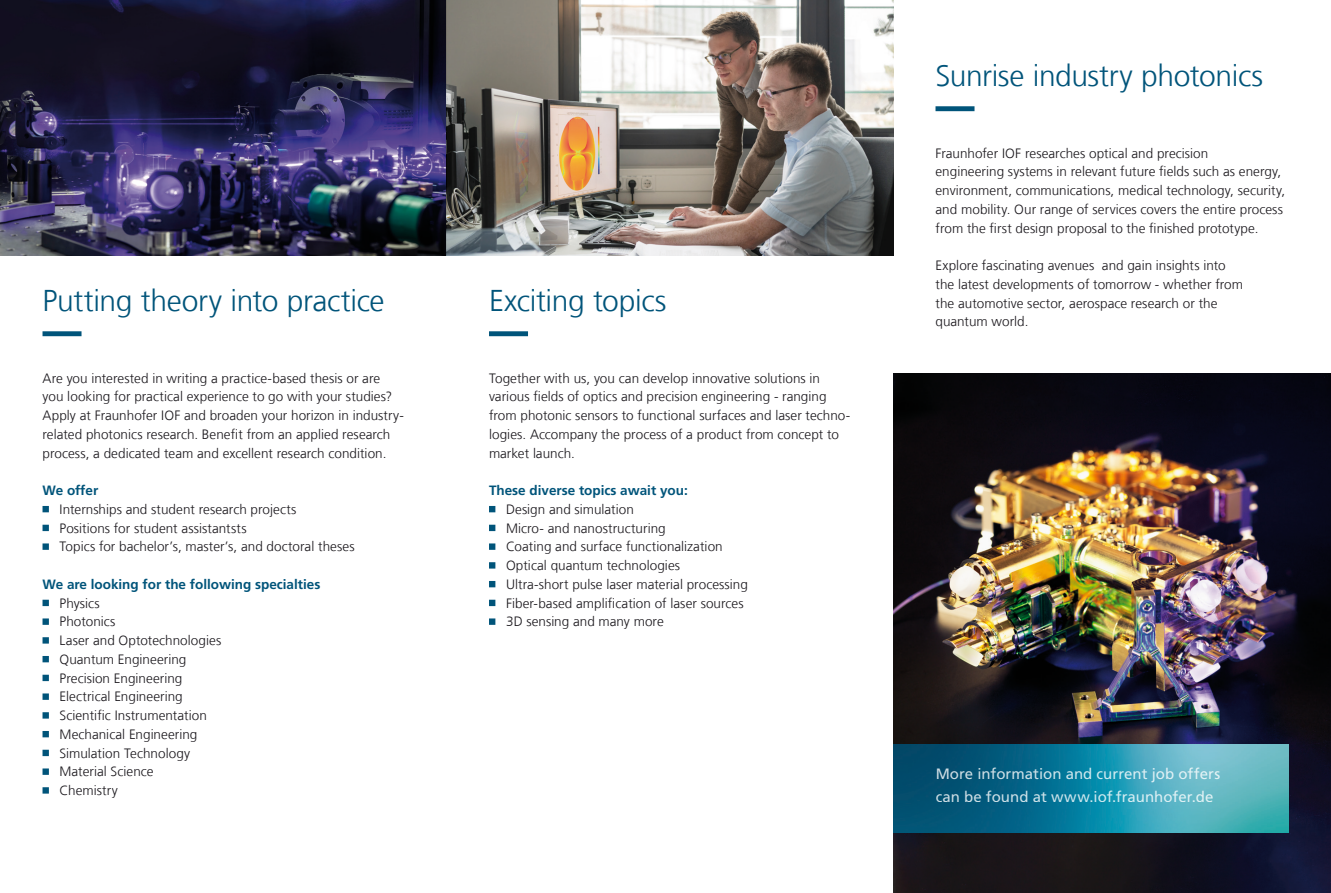
<style>
.page{position:relative;width:1331px;height:893px;background:#fff}
.page>*{position:absolute;margin:0;border:0;box-sizing:border-box;transform-origin:0 0}
.Ueberschrift_20_24_b{font:300 30px "Frutiger LT Com";letter-spacing:-.01em;color:#00547a}
.t1{font:15px/22.5px "Frutiger LT Com";color:#fff}
.Fliesstext_9_12_5_sc{font:300 13.5px/18.8px "Frutiger LT Com";letter-spacing:.005em;color:#1a171c}
.Aufzaehlung_9_12_5_s{font:300 13.5px "Frutiger LT Com";letter-spacing:.005em;color:#1a171c}
._06_Fließtext{font:700 13.5px "Frutiger LT Com";color:#00547a}
</style>
<div class="page">
<img style="left:893px;top:374px;width:438px;height:519px">
<img style="left:0;top:0;width:893px;height:255px">
<img style="left:893px;top:744px;width:395px;height:89px">
<svg style="left:43px;top:331px;width:39px;height:5px"></svg>
<svg style="left:43px;top:506px;width:6px;height:6px"></svg>
<svg style="left:43px;top:525px;width:6px;height:6px"></svg>
<svg style="left:43px;top:543px;width:6px;height:7px"></svg>
<svg style="left:43px;top:600px;width:6px;height:6px"></svg>
<svg style="left:43px;top:618px;width:6px;height:7px"></svg>
<svg style="left:43px;top:637px;width:6px;height:7px"></svg>
<svg style="left:43px;top:656px;width:6px;height:6px"></svg>
<svg style="left:43px;top:675px;width:6px;height:6px"></svg>
<svg style="left:43px;top:693px;width:6px;height:7px"></svg>
<svg style="left:43px;top:712px;width:6px;height:7px"></svg>
<svg style="left:43px;top:731px;width:6px;height:6px"></svg>
<svg style="left:43px;top:750px;width:6px;height:6px"></svg>
<svg style="left:43px;top:768px;width:6px;height:7px"></svg>
<svg style="left:43px;top:787px;width:6px;height:7px"></svg>
<svg style="left:489px;top:331px;width:39px;height:5px"></svg>
<svg style="left:489px;top:506px;width:7px;height:6px"></svg>
<svg style="left:489px;top:525px;width:7px;height:6px"></svg>
<svg style="left:489px;top:543px;width:7px;height:7px"></svg>
<svg style="left:489px;top:562px;width:7px;height:7px"></svg>
<svg style="left:489px;top:581px;width:7px;height:6px"></svg>
<svg style="left:489px;top:600px;width:7px;height:6px"></svg>
<svg style="left:489px;top:618px;width:7px;height:7px"></svg>
<svg style="left:935px;top:106px;width:40px;height:5px"></svg>
<p class="Ueberschrift_20_24_b" style="left:43px;top:283px;width:344px">Putting theory into practice</p>
<p class="Fliesstext_9_12_5_sc" style="left:43px;top:369px;width:363px">Are you interested in writing a practice-based thesis or are you looking for practical experience to go with your studies?<br>Apply at Fraunhofer IOF and broaden your horizon in industry&shy;related photonics research. Benefit from an applied research process, a dedicated team and excellent research condition.</p>
<p class="_06_Fließtext" style="left:43px;top:482px;width:57px">We offer</p>
<p class="Aufzaehlung_9_12_5_s" style="left:60px;top:501px;width:238px">Internships and student research projects</p>
<p class="Aufzaehlung_9_12_5_s" style="left:60px;top:520px;width:189px">Positions for student assistantsts</p>
<p class="Aufzaehlung_9_12_5_s" style="left:60px;top:539px;width:297px">Topics for bachelor’s, master’s, and doctoral theses</p>
<p class="_06_Fließtext" style="left:43px;top:576px;width:279px">We are looking for the following specialties</p>
<p class="Aufzaehlung_9_12_5_s" style="left:60px;top:595px;width:42px">Physics</p>
<p class="Aufzaehlung_9_12_5_s" style="left:60px;top:614px;width:57px">Photonics</p>
<p class="Aufzaehlung_9_12_5_s" style="left:60px;top:633px;width:163px">Laser and Optotechnologies</p>
<p class="Aufzaehlung_9_12_5_s" style="left:60px;top:651px;width:128px">Quantum Engineering</p>
<p class="Aufzaehlung_9_12_5_s" style="left:60px;top:670px;width:124px">Precision Engineering</p>
<p class="Aufzaehlung_9_12_5_s" style="left:60px;top:689px;width:125px">Electrical Engineering</p>
<p class="Aufzaehlung_9_12_5_s" style="left:60px;top:708px;width:149px">Scientific Instrumentation</p>
<p class="Aufzaehlung_9_12_5_s" style="left:60px;top:726px;width:139px">Mechanical Engineering</p>
<p class="Aufzaehlung_9_12_5_s" style="left:60px;top:745px;width:132px">Simulation Technology</p>
<p class="Aufzaehlung_9_12_5_s" style="left:60px;top:764px;width:96px">Material Science</p>
<p class="Aufzaehlung_9_12_5_s" style="left:60px;top:783px;width:60px">Chemistry</p>
<p class="Ueberschrift_20_24_b" style="left:489px;top:283px;width:179px">Exciting topics</p>
<p class="Fliesstext_9_12_5_sc" style="left:489px;top:369px;width:363px">Together with us, you can develop innovative solutions in various fields of optics and precision engineering - ranging from photonic sensors to functional surfaces and laser techno&shy;logies. Accompany the process of a product from concept to market launch.</p>
<p class="_06_Fließtext" style="left:489px;top:482px;width:200px">These diverse topics await you:</p>
<p class="Aufzaehlung_9_12_5_s" style="left:506px;top:501px;width:129px">Design and simulation</p>
<p class="Aufzaehlung_9_12_5_s" style="left:506px;top:520px;width:161px">Micro- and nanostructuring</p>
<p class="Aufzaehlung_9_12_5_s" style="left:506px;top:539px;width:218px">Coating and surface functionalization</p>
<p class="Aufzaehlung_9_12_5_s" style="left:506px;top:558px;width:176px">Optical quantum technologies</p>
<p class="Aufzaehlung_9_12_5_s" style="left:506px;top:576px;width:243px">Ultra-short pulse laser material processing</p>
<p class="Aufzaehlung_9_12_5_s" style="left:506px;top:595px;width:239px">Fiber-based amplification of laser sources</p>
<p class="Aufzaehlung_9_12_5_s" style="left:506px;top:614px;width:159px">3D sensing and many more</p>
<p class="Ueberschrift_20_24_b" style="left:935px;top:58px;width:329px">Sunrise industry photonics</p>
<p class="Fliesstext_9_12_5_sc" style="left:935px;top:144px;width:351px">Fraunhofer IOF researches optical and precision<br>engineering systems in relevant future fields such as energy, environment, communications, medical technology, security, and mobility. Our range of services covers the entire process from the first design proposal to the finished prototype.</p>
<p class="Fliesstext_9_12_5_sc" style="left:935px;top:256px;width:309px">Explore fascinating avenues and gain insights into the latest developments of tomorrow - whether from the automotive sector, aerospace research or the quantum world.</p>
<p class="t1" style="left:935px;top:763px;width:286px">More information and current job offers can be found at www.iof.fraunhofer.de</p>
</div>
